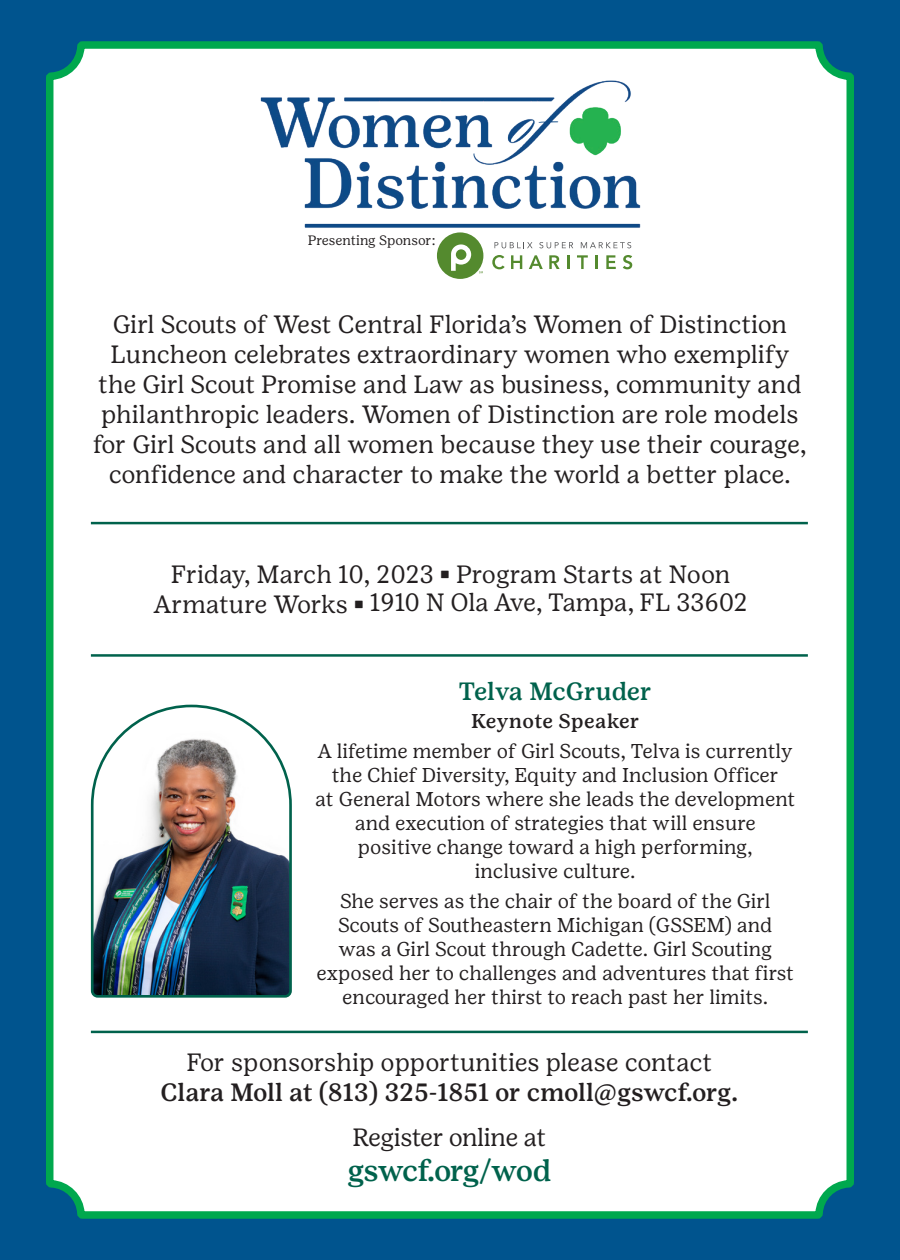
<style>
.page{position:relative;width:900px;height:1260px;background:#00548e}
.page>*{position:absolute;margin:0;border:0;box-sizing:border-box;transform-origin:0 0}
.t1{font:500 30px "Girl Scout Text";letter-spacing:-.04em;color:#00624c}
.t2{font:25px/30px "Girl Scout Text";letter-spacing:-.01em;color:#231f20;text-align:center}
.Paragraph_Style_1{font:500 25px/30px "Girl Scout Text";color:#231f20;text-align:center}
.t3{font:500 25px "Girl Scout Text";letter-spacing:-.005em;color:#00624c}
.t4{font:20px/24px "Girl Scout Text";letter-spacing:-.005em;color:#231f20;text-align:center}
.t5{font:500 20px "Girl Scout Text";letter-spacing:.02em;color:#231f20}
.t6{font:13.5px "Girl Scout Text";color:#231f20}
.s1{font-weight:400}
</style>
<div class="page">
<div style="left:46px;top:41px;width:808px;height:1178px;background:#fff"></div>
<img style="left:90px;top:703px;width:203px;height:296px">
<hr style="left:91px;top:522px;width:717px;height:2px;background:#00624c">
<hr style="left:91px;top:654px;width:717px;height:3px;background:#00624c">
<hr style="left:91px;top:1031px;width:717px;height:2px;background:#00624c">
<img style="left:253px;top:71px;width:394px;height:171px">
<svg style="left:495px;top:242px;width:38px;height:6px"></svg>
<svg style="left:539px;top:242px;width:34px;height:6px"></svg>
<svg style="left:581px;top:242px;width:50px;height:6px"></svg>
<svg style="left:492px;top:255px;width:13px;height:14px"></svg>
<svg style="left:511px;top:255px;width:11px;height:14px"></svg>
<svg style="left:529px;top:255px;width:14px;height:14px"></svg>
<svg style="left:549px;top:255px;width:11px;height:14px"></svg>
<hr style="left:567px;top:255px;width:3px;height:14px;background:#548a2e">
<svg style="left:577px;top:255px;width:11px;height:14px"></svg>
<hr style="left:595px;top:255px;width:3px;height:14px;background:#548a2e">
<svg style="left:606px;top:255px;width:10px;height:14px"></svg>
<svg style="left:623px;top:255px;width:9px;height:14px"></svg>
<svg style="left:437px;top:232px;width:46px;height:47px"></svg>
<p class="t6" style="left:308px;top:233px;width:129px">Presenting Sponsor:</p>
<p class="t2" style="left:93px;top:310px;width:715px">Girl Scouts of West Central Florida’s Women of Distinction Luncheon celebrates extraordinary women who exemplify the Girl Scout Promise and Law as business, community and philanthropic leaders. Women of Distinction are role models for Girl Scouts and all women because they use their courage, confidence and character to make the world a better place.</p>
<p class="t2" style="left:171px;top:559px;width:561px">Friday, March 10, 2023 ◾ Program Starts at Noon</p>
<p class="t2" style="left:154px;top:587px;width:595px">Armature Works ◾ 1910 N Ola Ave, Tampa, FL 33602</p>
<p class="t3" style="left:459px;top:677px;width:194px">Telva McGruder</p>
<p class="t5" style="left:471px;top:710px;width:170px">Keynote Speaker</p>
<p class="t4" style="left:315px;top:739px;width:482px">A lifetime member of Girl Scouts, Telva is currently the Chief Diversity, Equity and Inclusion Officer<br>at General Motors where she leads the development and execution of strategies that will ensure<br>positive change toward a high performing, inclusive culture.</p>
<p class="t4" style="left:316px;top:889px;width:479px">She serves as the chair of the board of the Girl Scouts of Southeastern Michigan (GSSEM) and<br>was a Girl Scout through Cadette. Girl Scouting exposed her to challenges and adventures that first encouraged her thirst to reach past her limits.</p>
<p class="Paragraph_Style_1" style="left:160px;top:1047px;width:580px"><span class="s1">For sponsorship opportunities please contact<br></span>Clara Moll at (813) 325-1851 or cmoll@gswcf.org.</p>
<p class="t2" style="left:353px;top:1122px;width:195px">Register online at</p>
<p class="t1" style="left:347px;top:1154px;width:206px">gswcf.org/wod</p>
</div>
